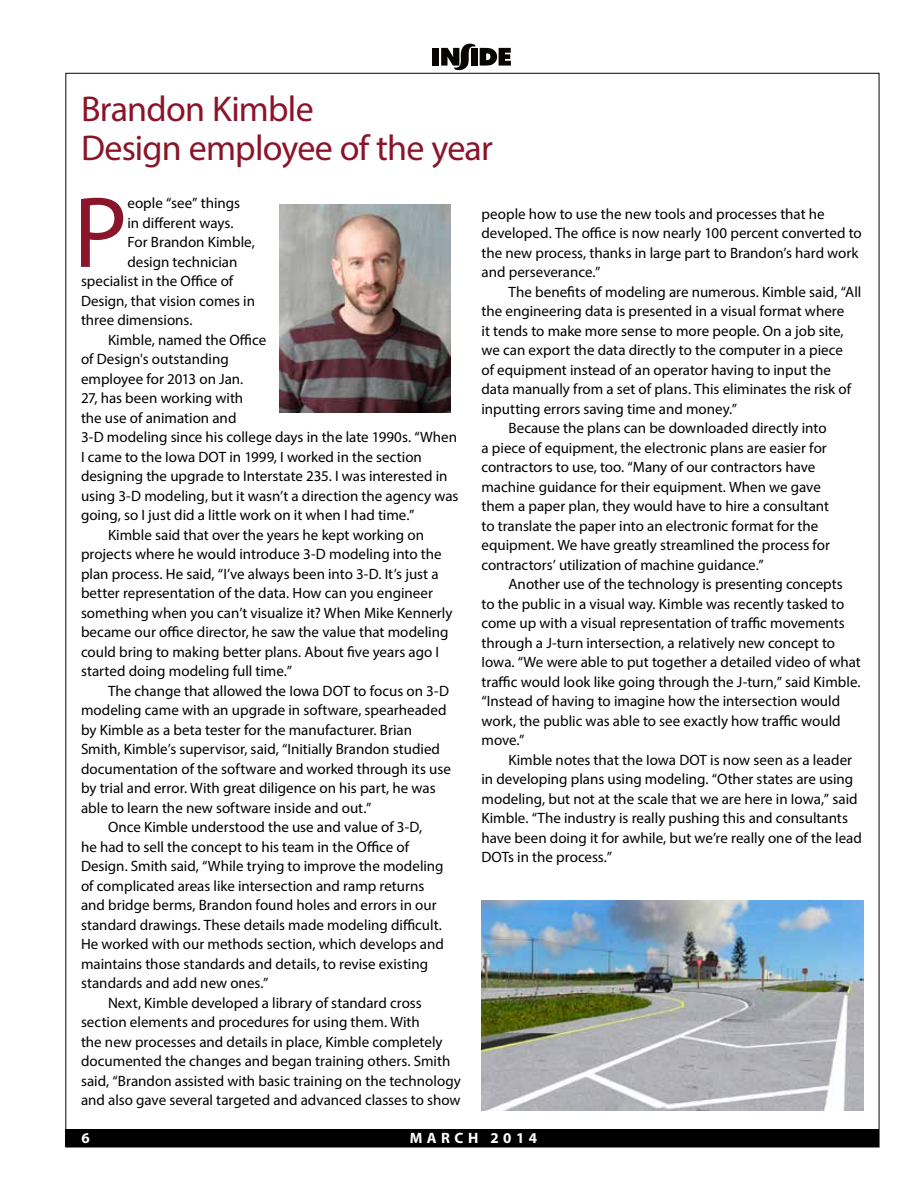
<style>
.page{position:relative;width:918px;height:1188px;background:#fff}
.page>*{position:absolute;margin:0;border:0;box-sizing:border-box;transform-origin:0 0}
.t1{font:101.85px "Myriad Pro";color:#8a152b}
.t2{font:36px/39px "Myriad Pro";letter-spacing:-.025em;color:#8a152b}
.t3{font:15px/19.5px "Myriad Pro";color:#000}
.t4{font:700 15px "Myriad Pro";letter-spacing:.3em;color:#fff}
</style>
<div class="page">
<div style="left:66px;top:1129px;width:813px;height:18px;background:#000"></div>
<div style="left:432px;top:48px;width:7px;height:18px;background:#080604"></div>
<svg style="left:441px;top:44px;width:70px;height:26px"></svg>
<img style="left:280px;top:204px;width:171px;height:208px">
<img style="left:482px;top:901px;width:382px;height:210px">
<h2 class="t2" style="left:81px;top:89px;width:413px">Brandon Kimble<br>Design employee of the year</h2>
<h1 class="t1" style="left:73px;top:170px;width:56px">P</h1>
<p class="t3" style="left:127px;top:193px;width:114px">eople “see” things</p>
<p class="t3" style="left:482px;top:204px;width:382px">people how to use the new tools and processes that he developed. The office is now nearly 100 percent converted to the new process, thanks in large part to Brandon’s hard work and perseverance.”</p>
<p class="t3" style="left:509px;top:282px;width:354px">The benefits of modeling are numerous. Kimble said, “All</p>
<p class="t3" style="left:482px;top:301px;width:364px">the engineering data is presented in a visual format where</p>
<p class="t3" style="left:482px;top:321px;width:364px">it tends to make more sense to more people. On a job site,</p>
<p class="t3" style="left:482px;top:340px;width:363px">we can export the data directly to the computer in a piece</p>
<p class="t3" style="left:482px;top:360px;width:351px">of equipment instead of an operator having to input the</p>
<p class="t3" style="left:482px;top:379px;width:371px">data manually from a set of plans. This eliminates the risk of</p>
<p class="t3" style="left:482px;top:399px;width:257px">inputting errors saving time and money.”</p>
<p class="t3" style="left:509px;top:418px;width:320px">Because the plans can be downloaded directly into</p>
<p class="t3" style="left:482px;top:438px;width:347px">a piece of equipment, the electronic plans are easier for</p>
<p class="t3" style="left:482px;top:457px;width:335px">contractors to use, too. “Many of our contractors have</p>
<p class="t3" style="left:482px;top:477px;width:341px">machine guidance for their equipment. When we gave</p>
<p class="t3" style="left:482px;top:496px;width:349px">them a paper plan, they would have to hire a consultant</p>
<p class="t3" style="left:482px;top:516px;width:338px">to translate the paper into an electronic format for the</p>
<p class="t3" style="left:482px;top:535px;width:350px">equipment. We have greatly streamlined the process for</p>
<p class="t3" style="left:482px;top:555px;width:284px">contractors’ utilization of machine guidance.”</p>
<p class="t3" style="left:509px;top:574px;width:336px">Another use of the technology is presenting concepts</p>
<p class="t3" style="left:482px;top:594px;width:364px">to the public in a visual way. Kimble was recently tasked to</p>
<p class="t3" style="left:482px;top:613px;width:365px">come up with a visual representation of traffic movements</p>
<p class="t3" style="left:482px;top:633px;width:355px">through a J-turn intersection, a relatively new concept to</p>
<p class="t3" style="left:482px;top:652px;width:381px">Iowa. “We were able to put together a detailed video of what</p>
<p class="t3" style="left:482px;top:672px;width:381px">traffic would look like going through the J-turn,” said Kimble.</p>
<p class="t3" style="left:482px;top:691px;width:360px">“Instead of having to imagine how the intersection would</p>
<p class="t3" style="left:482px;top:711px;width:361px">work, the public was able to see exactly how traffic would</p>
<p class="t3" style="left:482px;top:730px;width:45px">move.”</p>
<p class="t3" style="left:509px;top:750px;width:345px">Kimble notes that the Iowa DOT is now seen as a leader</p>
<p class="t3" style="left:482px;top:769px;width:373px">in developing plans using modeling. “Other states are using</p>
<p class="t3" style="left:482px;top:789px;width:378px">modeling, but not at the scale that we are here in Iowa,” said</p>
<p class="t3" style="left:482px;top:808px;width:368px">Kimble. “The industry is really pushing this and consultants</p>
<p class="t3" style="left:482px;top:828px;width:382px">have been doing it for awhile, but we’re really one of the lead</p>
<p class="t3" style="left:482px;top:847px;width:132px">DOTs in the process.”</p>
<p class="t3" style="left:127px;top:213px;width:108px">in different ways.</p>
<p class="t3" style="left:127px;top:232px;width:129px">For Brandon Kimble,</p>
<p class="t3" style="left:127px;top:252px;width:112px">design technician</p>
<p class="t3" style="left:81px;top:271px;width:154px">specialist in the Office of</p>
<p class="t3" style="left:81px;top:291px;width:176px">Design, that vision comes in</p>
<p class="t3" style="left:81px;top:310px;width:113px">three dimensions.</p>
<p class="t3" style="left:108px;top:330px;width:160px">Kimble, named the Office</p>
<p class="t3" style="left:81px;top:349px;width:149px">of Design's outstanding</p>
<p class="t3" style="left:81px;top:369px;width:164px">employee for 2013 on Jan.</p>
<p class="t3" style="left:81px;top:388px;width:164px">27, has been working with</p>
<p class="t3" style="left:81px;top:408px;width:157px">the use of animation and</p>
<p class="t3" style="left:81px;top:427px;width:378px">3-D modeling since his college days in the late 1990s. “When</p>
<p class="t3" style="left:81px;top:447px;width:342px">I came to the Iowa DOT in 1999, I worked in the section</p>
<p class="t3" style="left:81px;top:466px;width:368px">designing the upgrade to Interstate 235. I was interested in</p>
<p class="t3" style="left:81px;top:486px;width:379px">using 3-D modeling, but it wasn’t a direction the agency was</p>
<p class="t3" style="left:81px;top:505px;width:335px">going, so I just did a little work on it when I had time.”</p>
<p class="t3" style="left:108px;top:525px;width:318px">Kimble said that over the years he kept working on</p>
<p class="t3" style="left:81px;top:544px;width:362px">projects where he would introduce 3-D modeling into the</p>
<p class="t3" style="left:81px;top:564px;width:359px">plan process. He said, “I’ve always been into 3-D. It’s just a</p>
<p class="t3" style="left:81px;top:583px;width:354px">better representation of the data. How can you engineer</p>
<p class="t3" style="left:81px;top:603px;width:373px">something when you can’t visualize it? When Mike Kennerly</p>
<p class="t3" style="left:81px;top:622px;width:369px">became our office director, he saw the value that modeling</p>
<p class="t3" style="left:81px;top:642px;width:360px">could bring to making better plans. About five years ago I</p>
<p class="t3" style="left:81px;top:661px;width:212px">started doing modeling full time.”</p>
<p class="t3" style="left:108px;top:681px;width:342px">The change that allowed the Iowa DOT to focus on 3-D</p>
<p class="t3" style="left:81px;top:700px;width:367px">modeling came with an upgrade in software, spearheaded</p>
<p class="t3" style="left:81px;top:720px;width:332px">by Kimble as a beta tester for the manufacturer. Brian</p>
<p class="t3" style="left:81px;top:739px;width:361px">Smith, Kimble’s supervisor, said, “Initially Brandon studied</p>
<p class="t3" style="left:81px;top:759px;width:371px">documentation of the software and worked through its use</p>
<p class="t3" style="left:81px;top:778px;width:356px">by trial and error. With great diligence on his part, he was</p>
<p class="t3" style="left:81px;top:798px;width:292px">able to learn the new software inside and out.”</p>
<p class="t3" style="left:108px;top:817px;width:316px">Once Kimble understood the use and value of 3-D,</p>
<p class="t3" style="left:81px;top:837px;width:330px">he had to sell the concept to his team in the Office of</p>
<p class="t3" style="left:81px;top:856px;width:364px">Design. Smith said, “While trying to improve the modeling</p>
<p class="t3" style="left:81px;top:876px;width:345px">of complicated areas like intersection and ramp returns</p>
<p class="t3" style="left:81px;top:895px;width:357px">and bridge berms, Brandon found holes and errors in our</p>
<p class="t3" style="left:81px;top:915px;width:362px">standard drawings. These details made modeling difficult.</p>
<p class="t3" style="left:81px;top:934px;width:364px">He worked with our methods section, which develops and</p>
<p class="t3" style="left:81px;top:954px;width:349px">maintains those standards and details, to revise existing</p>
<p class="t3" style="left:81px;top:973px;width:189px">standards and add new ones.”</p>
<p class="t3" style="left:108px;top:993px;width:315px">Next, Kimble developed a library of standard cross</p>
<p class="t3" style="left:81px;top:1012px;width:340px">section elements and procedures for using them. With</p>
<p class="t3" style="left:81px;top:1032px;width:363px">the new processes and details in place, Kimble completely</p>
<p class="t3" style="left:81px;top:1051px;width:371px">documented the changes and began training others. Smith</p>
<p class="t3" style="left:81px;top:1071px;width:381px">said, “Brandon assisted with basic training on the technology</p>
<p class="t3" style="left:81px;top:1090px;width:381px">and also gave several targeted and advanced classes to show</p>
<p class="t4" style="left:82px;top:1129px;width:10px">6</p>
<p class="t4" style="left:410px;top:1128px;width:129px">MARCH 2014</p>
</div>
